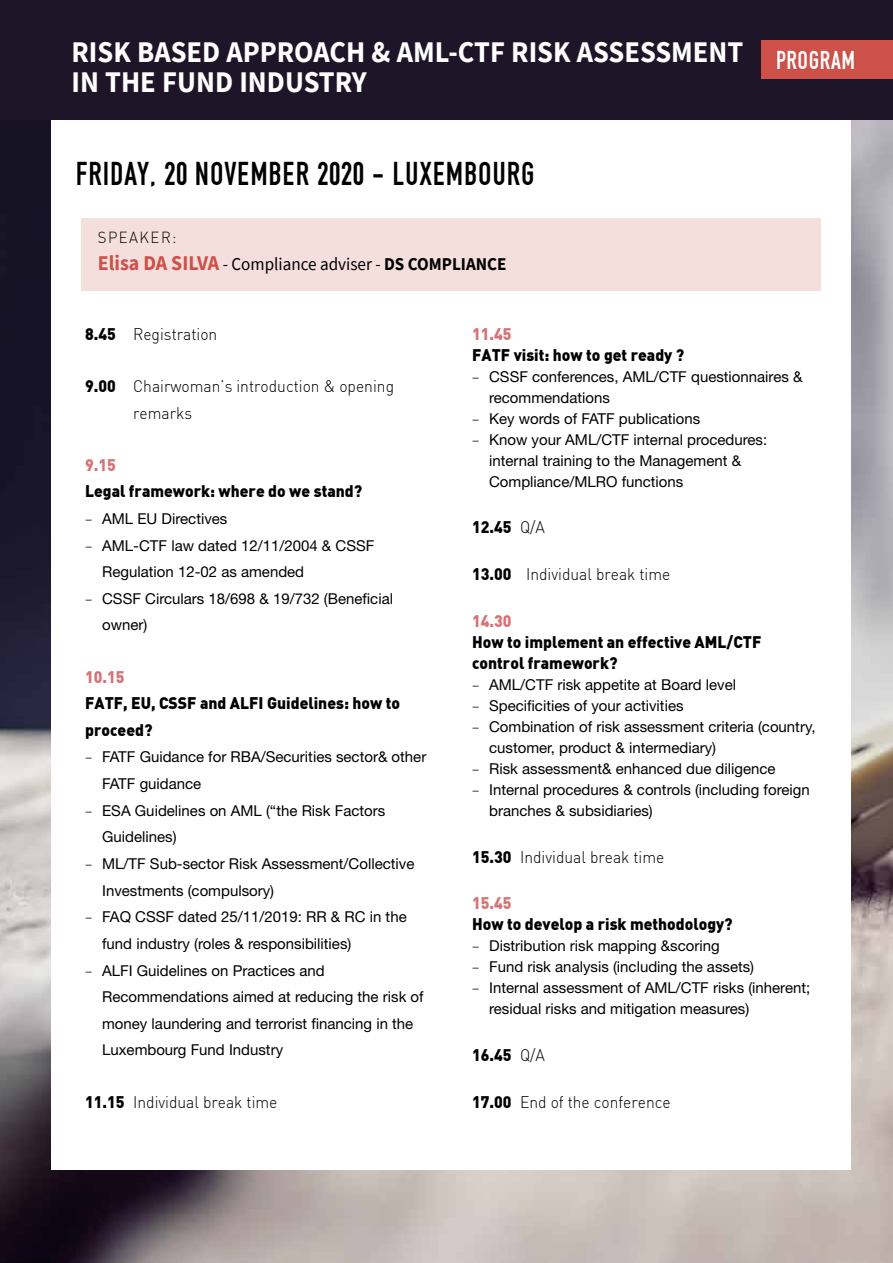
<style>
.page{position:relative;width:893px;height:1263px;background:#fff}
.page>*{position:absolute;margin:0;border:0;box-sizing:border-box;transform-origin:0 0}
.t1{font:34.5px "DIN 1451 Engschrift Regular";letter-spacing:.025em;color:#000;scale:.95 1}
.t2{font:700 30px/30px "Source Sans Pro";color:#fff;scale:.95 1}
.t3{font:18px "Source Sans Pro";color:#000;scale:.95 1}
.t4{font:900 16.5px/26.5px "DIN";color:#000;scale:.95 1}
.t5{font:300 16.5px/26.5px "DIN";color:#000;scale:.95 1}
.t6{font:900 16.5px "DIN";color:#d67376;scale:.95 1}
.t7{font:300 15.75px "DIN";letter-spacing:.1em;color:#000;scale:.94 1}
.t8{font:15px/26.7px "Helvetica Neue LT Std";color:#000}
.s1{font-weight:700;font-size:21px;color:#cd5049}
.s2{font-weight:700}
.s3{font-weight:900}
.s4{font-family:"Source Sans Pro";font-weight:300}
.s5{font-weight:300}
</style>
<div class="page">
<img style="left:0;top:119px;width:893px;height:1144px">
<div style="left:51px;top:119px;width:799px;height:1050px;background:#fff"></div>
<div style="left:81px;top:219px;width:740px;height:72px;background:#f5dfdc"></div>
<div style="left:0;top:0;width:893px;height:119px;background:#1e1628"></div>
<div style="left:761px;top:40px;width:132px;height:38px;background:#cd5049"></div>
<h2 class="t2" style="left:71px;top:37px;width:826px">RISK BASED APPROACH &amp; AML-CTF RISK ASSESSMENT <sub>PROGRAM<br></sub>IN THE FUND INDUSTRY</h2>
<h1 class="t1" style="left:76px;top:154px;width:484px">FRIDAY, 20 NOVEMBER 2020 - LUXEMBOURG</h1>
<p class="t7" style="left:98px;top:227px;width:85px">SPEAKER:</p>
<p class="t3" style="left:98px;top:252px;width:432px"><span class="s1">Elisa DA SILVA</span> - Compliance adviser - <span class="s2">DS COMPLIANCE</span></p>
<p class="t5" style="left:85px;top:320px;width:141px"><span class="s3">8.45</span> Registration</p>
<p class="t5" style="left:133px;top:373px;width:276px;text-indent:-48px"><span class="s3">9.00</span> Chairwoman’s introduction &amp; opening remarks</p>
<p class="t6" style="left:85px;top:454px;width:34px">9.15</p>
<p class="t4" style="left:85px;top:477px;width:293px">Legal framework: where do we stand?</p>
<p class="t8" style="left:85px;top:505px;width:144px"><span class="s4">–</span> AML EU Directives</p>
<p class="t8" style="left:102px;top:532px;width:274px;text-indent:-17px"><span class="s4">–</span> AML-CTF law dated 12/11/2004 &amp; CSSF<br>Regulation 12-02 as amended</p>
<p class="t8" style="left:102px;top:585px;width:292px;text-indent:-17px"><span class="s4">–</span> CSSF Circulars 18/698 &amp; 19/732 (Beneficial owner)</p>
<p class="t6" style="left:85px;top:666px;width:43px">10.15</p>
<p class="t4" style="left:85px;top:689px;width:333px">FATF, EU, CSSF and ALFI Guidelines: how to proceed?</p>
<p class="t8" style="left:102px;top:744px;width:326px;text-indent:-17px"><span class="s4">–</span> FATF Guidance for RBA/Securities sector&amp; other<br>FATF guidance</p>
<p class="t8" style="left:102px;top:797px;width:285px;text-indent:-17px"><span class="s4">–</span> ESA Guidelines on AML (“the Risk Factors<br>Guidelines)</p>
<p class="t8" style="left:102px;top:850px;width:314px;text-indent:-17px"><span class="s4">–</span> ML/TF Sub-sector Risk Assessment/Collective<br>Investments (compulsory)</p>
<p class="t8" style="left:102px;top:903px;width:306px;text-indent:-17px"><span class="s4">–</span> FAQ CSSF dated 25/11/2019: RR &amp; RC in the fund industry (roles &amp; responsibilities)</p>
<p class="t8" style="left:102px;top:957px;width:323px;text-indent:-17px"><span class="s4">–</span> ALFI Guidelines on Practices and Recommendations aimed at reducing the risk of money laundering and terrorist financing in the Luxembourg Fund Industry</p>
<p class="t5" style="left:85px;top:1088px;width:204px"><span class="s3">11.15</span> Individual break time</p>
<p class="t6" style="left:472px;top:323px;width:43px">11.45</p>
<p class="t4" style="left:472px;top:340px;width:225px">FATF visit: how to get ready ?</p>
<p class="t8" style="left:489px;top:366px;width:315px;line-height:21px;text-indent:-17px"><span class="s4">–</span> CSSF conferences, AML/CTF questionnaires &amp; recommendations</p>
<p class="t8" style="left:472px;top:405px;width:230px"><span class="s4">–</span> Key words of FATF publications</p>
<p class="t8" style="left:489px;top:429px;width:280px;line-height:21px;text-indent:-17px"><span class="s4">–</span> Know your AML/CTF internal procedures: internal training to the Management &amp;<br>Compliance/MLRO functions</p>
<p class="t4" style="left:472px;top:513px;width:78px">12.45 <span class="s5">Q/A</span></p>
<p class="t5" style="left:472px;top:561px;width:210px"><span class="s3">13.00</span> Individual break time</p>
<p class="t6" style="left:472px;top:610px;width:43px">14.30</p>
<p class="t4" style="left:472px;top:630px;width:306px;line-height:21px">How to implement an effective AML/CTF control framework?</p>
<p class="t8" style="left:472px;top:671px;width:265px"><span class="s4">–</span> AML/CTF risk appetite at Board level</p>
<p class="t8" style="left:472px;top:692px;width:213px"><span class="s4">–</span> Specificities of your activities</p>
<p class="t8" style="left:489px;top:716px;width:328px;line-height:21px;text-indent:-17px"><span class="s4">–</span> Combination of risk assessment criteria (country, customer, product &amp; intermediary)</p>
<p class="t8" style="left:472px;top:755px;width:305px"><span class="s4">–</span> Risk assessment&amp; enhanced due diligence</p>
<p class="t8" style="left:489px;top:779px;width:322px;line-height:21px;text-indent:-17px"><span class="s4">–</span> Internal procedures &amp; controls (including foreign branches &amp; subsidiaries)</p>
<p class="t5" style="left:472px;top:843px;width:204px"><span class="s3">15.30</span> Individual break time</p>
<p class="t6" style="left:472px;top:892px;width:43px">15.45</p>
<p class="t4" style="left:472px;top:910px;width:276px">How to develop a risk methodology?</p>
<p class="t8" style="left:472px;top:932px;width:249px"><span class="s4">–</span> Distribution risk mapping &amp;scoring</p>
<p class="t8" style="left:472px;top:953px;width:284px"><span class="s4">–</span> Fund risk analysis (including the assets)</p>
<p class="t8" style="left:489px;top:977px;width:323px;line-height:21px;text-indent:-17px"><span class="s4">–</span> Internal assessment of AML/CTF risks (inherent; residual risks and mitigation measures)</p>
<p class="t4" style="left:472px;top:1041px;width:78px">16.45 <span class="s5">Q/A</span></p>
<p class="t5" style="left:472px;top:1088px;width:211px"><span class="s3">17.00</span> End of the conference</p>
</div>
